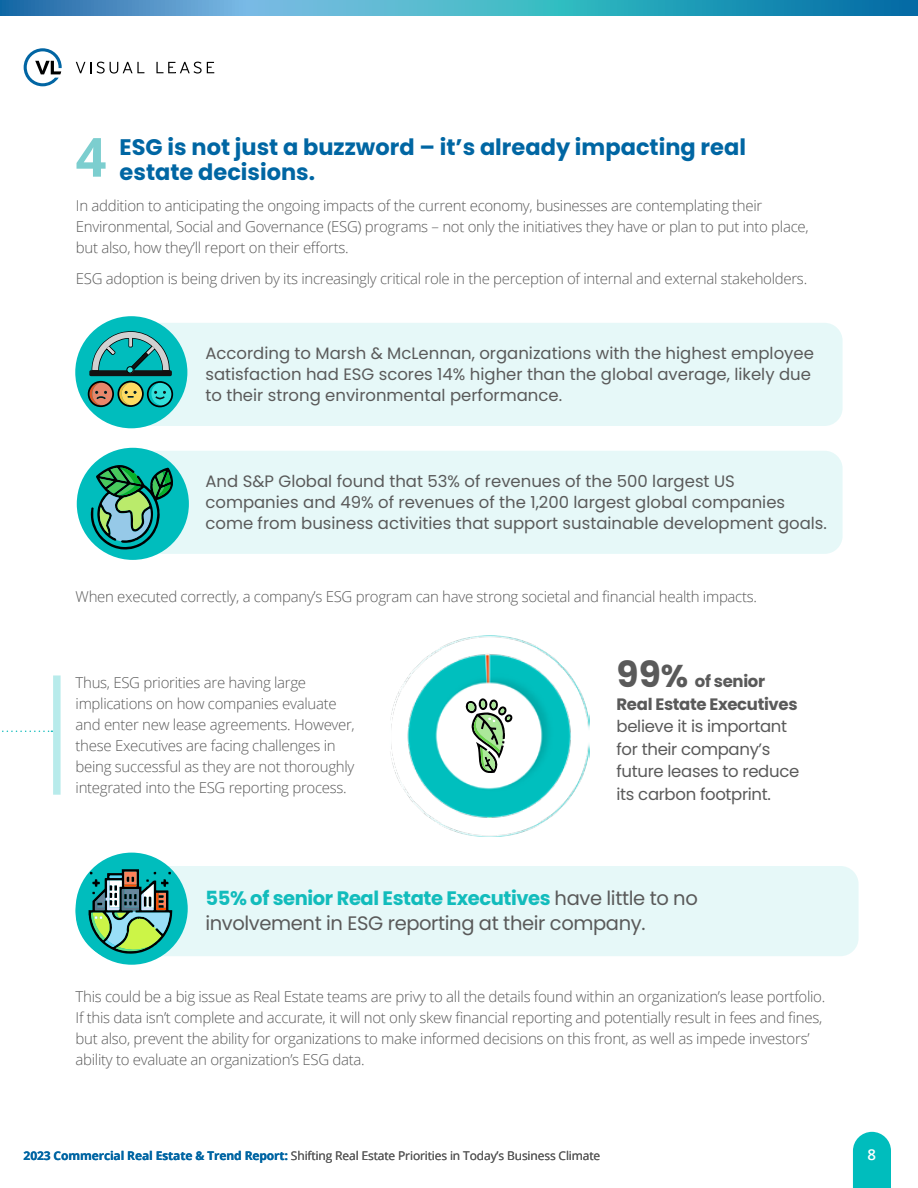
<style>
.page{position:relative;width:918px;height:1188px;background:#fff}
.page>*{position:absolute;margin:0;border:0;box-sizing:border-box;transform-origin:0 0}
.t1{font:700 54px "Open Sans";color:#7ccecf}
.t2{font:700 22.5px "Poppins";color:#0066a3}
.t3{font:19.5px/25.5px "Poppins";letter-spacing:-.02em;color:#5a5a5a}
.t4{font:16.5px/21px "Poppins";color:#5a5a5a}
.t5{font:16.5px/22.5px "Poppins";letter-spacing:-.02em;color:#5a5a5a}
.t6{font:700 16.5px/22.5px "Poppins";letter-spacing:-.02em;color:#5a5a5a}
.t7{font:300 15px/21px "Open Sans";letter-spacing:-.02em;color:#5a5a5a}
.t8{font:600 15px "Open Sans";color:#fff}
.t9{font:12px "Open Sans";letter-spacing:-.01em;color:#595959}
.s1{font-size:36px}
.s2{font-size:31.5px}
.s3{font-weight:700;color:#12bcbc}
.s4{font-weight:700;color:#0065a3}
</style>
<div class="page">
<svg style="left:76px;top:62px;width:15px;height:11px"></svg>
<svg style="left:97px;top:62px;width:47px;height:12px"></svg>
<svg style="left:156px;top:62px;width:58px;height:12px"></svg>
<svg style="left:24px;top:48px;width:38px;height:38px"></svg>
<svg style="left:853px;top:1132px;width:38px;height:56px;background:#12c1c1"></svg>
<svg style="left:0;top:0;width:918px;height:15px;background:#3c9ec1"></svg>
<div style="left:131px;top:866px;width:728px;height:90px;background:#e6f8f8;border-radius:18px"></div>
<div style="left:75px;top:316px;width:112px;height:112px;background:#00bdbd;border-radius:50%"></div>
<div style="left:77px;top:448px;width:112px;height:112px;background:#00bdbd;border-radius:50%"></div>
<div style="left:76px;top:853px;width:112px;height:112px;background:#00bdbd;border-radius:50%"></div>
<svg style="left:2px;top:731px;width:50px;height:1px"></svg>
<div style="left:53px;top:675px;width:8px;height:120px;background:#b8ebeb"></div>
<img style="left:390px;top:635px;width:200px;height:201px">
<div style="left:115px;top:323px;width:728px;height:103px;background:#e6f8f8;border-radius:18px"></div>
<div style="left:115px;top:451px;width:728px;height:103px;background:#e6f8f8;border-radius:18px"></div>
<svg style="left:87px;top:330px;width:87px;height:78px"></svg>
<svg style="left:91px;top:465px;width:82px;height:85px;background:#2f9882"></svg>
<svg style="left:466px;top:698px;width:46px;height:75px"></svg>
<svg style="left:89px;top:869px;width:83px;height:85px"></svg>
<h1 class="t1" style="left:76px;top:119px;width:32px">4</h1>
<h2 class="t2" style="left:120px;top:134px;width:628px">ESG is not just a buzzword – it’s already impacting real</h2>
<h2 class="t2" style="left:120px;top:160px;width:197px">estate decisions.</h2>
<p class="t7" style="left:76px;top:194px;width:734px">In addition to anticipating the ongoing impacts of the current economy, businesses are contemplating their<br>Environmental, Social and Governance (ESG) programs – not only the initiatives they have or plan to put into place, but also, how they’ll report on their efforts.</p>
<p class="t7" style="left:76px;top:268px;width:733px">ESG adoption is being driven by its increasingly critical role in the perception of internal and external stakeholders.</p>
<p class="t4" style="left:205px;top:343px;width:610px">According to Marsh &amp; McLennan, organizations with the highest employee satisfaction had ESG scores 14% higher than the global average, likely due to their strong environmental performance.</p>
<p class="t4" style="left:205px;top:471px;width:623px">And S&amp;P Global found that 53% of revenues of the 500 largest US companies and 49% of revenues of the 1,200 largest global companies come from business activities that support sustainable development goals.</p>
<p class="t7" style="left:76px;top:586px;width:683px">When executed correctly, a company’s ESG program can have strong societal and financial health impacts.</p>
<p class="t7" style="left:76px;top:672px;width:281px">Thus, ESG priorities are having large implications on how companies evaluate and enter new lease agreements. However, these Executives are facing challenges in being successful as they are not thoroughly integrated into the ESG reporting process.</p>
<p class="t6" style="left:617px;top:670px;width:183px"><span class="s1">99</span><span class="s2">%</span> of senior<br>Real Estate Executives</p>
<p class="t5" style="left:617px;top:715px;width:184px">believe it is important for their company’s future leases to reduce its carbon footprint.</p>
<h3 class="t3" style="left:205px;top:885px;width:494px"><span class="s3">55% of senior Real Estate Executives</span> have little to no involvement in ESG reporting at their company.</h3>
<p class="t7" style="left:76px;top:986px;width:751px">This could be a big issue as Real Estate teams are privy to all the details found within an organization’s lease portfolio.<br>If this data isn’t complete and accurate, it will not only skew financial reporting and potentially result in fees and fines, but also, prevent the ability for organizations to make informed decisions on this front, as well as impede investors’ ability to evaluate an organization’s ESG data.</p>
<p class="t9" style="left:24px;top:1147px;width:578px"><span class="s4">2023 Commercial Real Estate &amp; Trend Report:</span> Shifting Real Estate Priorities in Today’s Business Climate</p>
<p class="t8" style="left:867px;top:1144px;width:10px">8</p>
</div>
